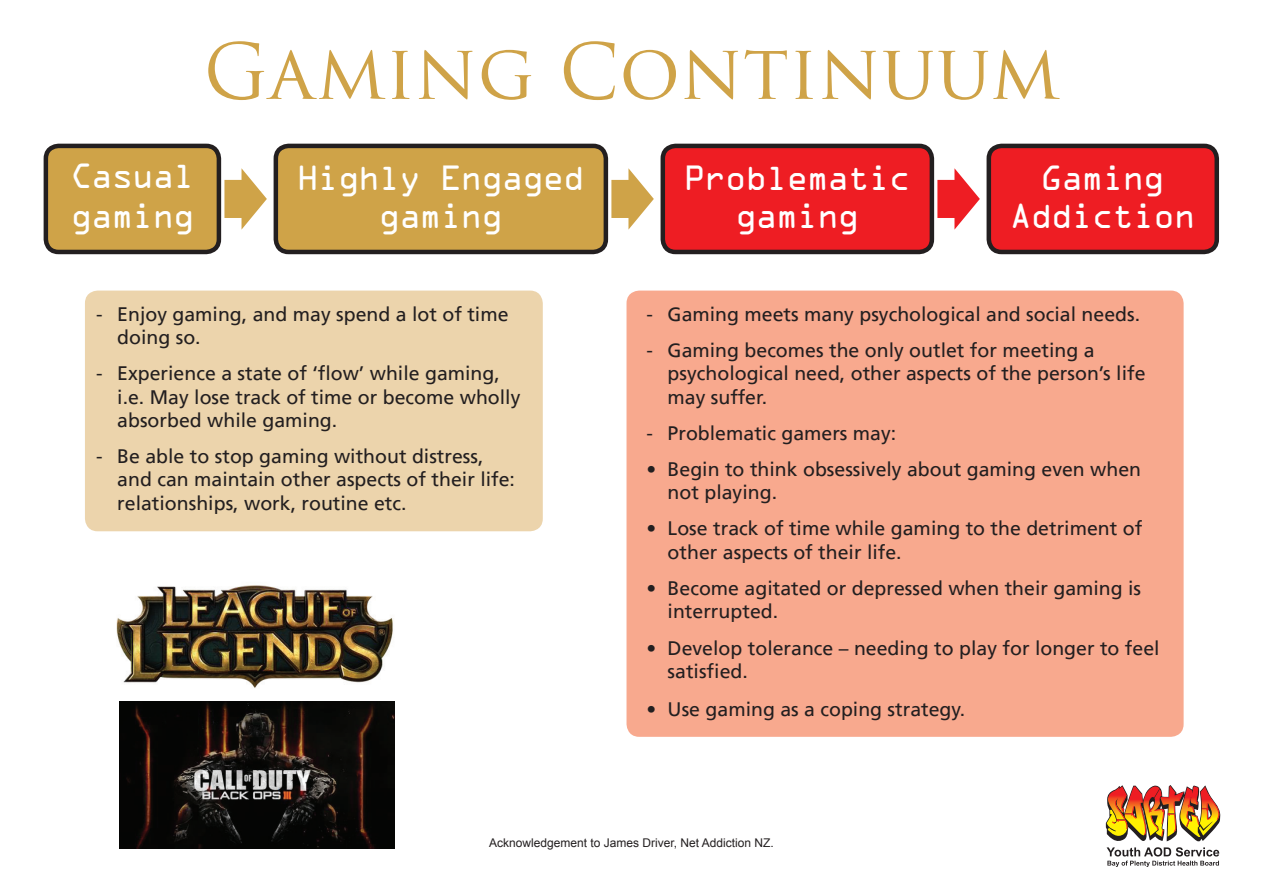
<style>
.page{position:relative;width:1263px;height:893px;background:#fff}
.page>*{position:absolute;margin:0;border:0;box-sizing:border-box;transform-origin:0 0}
.t1{font:75px "Trajan Pro 3";color:#cfa348}
.t2{font:31.5px/37.8px "OCRA Std";letter-spacing:-.07em;color:#fff;text-align:center}
.t3{font:19.5px/23.4px "Frutiger LT";color:#231f20}
.t4{font:12px "Arial";color:#231f20}
</style>
<div class="page">
<img style="left:116px;top:585px;width:277px;height:103px">
<img style="left:120px;top:702px;width:275px;height:146px">
<div style="left:85px;top:291px;width:458px;height:240px;background:#ecd4ac;border-radius:13px"></div>
<div style="left:626px;top:291px;width:557px;height:446px;background:#f8a98e;border-radius:13px"></div>
<div style="left:46px;top:146px;width:173px;height:106px;background:#cfa348;border-radius:13px"></div>
<div style="left:44px;top:144px;width:177px;height:110px;border:4px solid #231f20;border-radius:13px"></div>
<div style="left:276px;top:146px;width:330px;height:106px;background:#cfa348;border-radius:13px"></div>
<div style="left:274px;top:144px;width:334px;height:110px;border:4px solid #231f20;border-radius:13px"></div>
<div style="left:663px;top:146px;width:269px;height:106px;background:#ee1d23;border-radius:13px"></div>
<div style="left:660px;top:144px;width:274px;height:110px;border:4px solid #231f20;border-radius:13px"></div>
<div style="left:989px;top:146px;width:228px;height:106px;background:#ee1d23;border-radius:13px"></div>
<div style="left:986px;top:144px;width:233px;height:110px;border:4px solid #231f20;border-radius:13px"></div>
<svg style="left:224px;top:168px;width:43px;height:62px"></svg>
<svg style="left:611px;top:168px;width:43px;height:62px"></svg>
<svg style="left:937px;top:168px;width:43px;height:62px"></svg>
<svg style="left:1106px;top:785px;width:114px;height:82px"></svg>
<h1 class="t1" style="left:203px;top:20px;width:857px">GAMING CONTINUUM</h1>
<h2 class="t2" style="left:70px;top:159px;width:127px;line-height:39.6px;text-align:left">Casual gaming</h2>
<h2 class="t2" style="left:296px;top:162px;width:290px">Highly Engaged gaming</h2>
<h2 class="t2" style="left:684px;top:162px;width:229px">Problematic gaming</h2>
<h2 class="t2" style="left:1009px;top:162px;width:188px">Gaming<br>Addiction</h2>
<p class="t3" style="left:117px;top:302px;width:393px;text-indent:-21px">- Enjoy gaming, and may spend a lot of time doing so.</p>
<p class="t3" style="left:117px;top:362px;width:405px;text-indent:-21px">- Experience a state of ‘flow’ while gaming, i.e. May lose track of time or become wholly absorbed while gaming.</p>
<p class="t3" style="left:117px;top:445px;width:399px;text-indent:-21px">- Be able to stop gaming without distress, and can maintain other aspects of their life: relationships, work, routine etc.</p>
<p class="t3" style="left:646px;top:302px;width:495px">- Gaming meets many psychological and social needs.</p>
<p class="t3" style="left:668px;top:338px;width:479px;text-indent:-21px">- Gaming becomes the only outlet for meeting a psychological need, other aspects of the person’s life may suffer.</p>
<p class="t3" style="left:646px;top:421px;width:251px">- Problematic gamers may:</p>
<p class="t3" style="left:668px;top:457px;width:475px;text-indent:-21px">• Begin to think obsessively about gaming even when not playing.</p>
<p class="t3" style="left:668px;top:517px;width:476px;text-indent:-21px">• Lose track of time while gaming to the detriment of other aspects of their life.</p>
<p class="t3" style="left:668px;top:577px;width:475px;text-indent:-21px">• Become agitated or depressed when their gaming is interrupted.</p>
<p class="t3" style="left:668px;top:636px;width:493px;text-indent:-21px">• Develop tolerance – needing to play for longer to feel satisfied.</p>
<p class="t3" style="left:646px;top:697px;width:320px">• Use gaming as a coping strategy.</p>
<p class="t4" style="left:489px;top:834px;width:286px">Acknowledgement to James Driver, Net Addiction NZ.</p>
</div>
